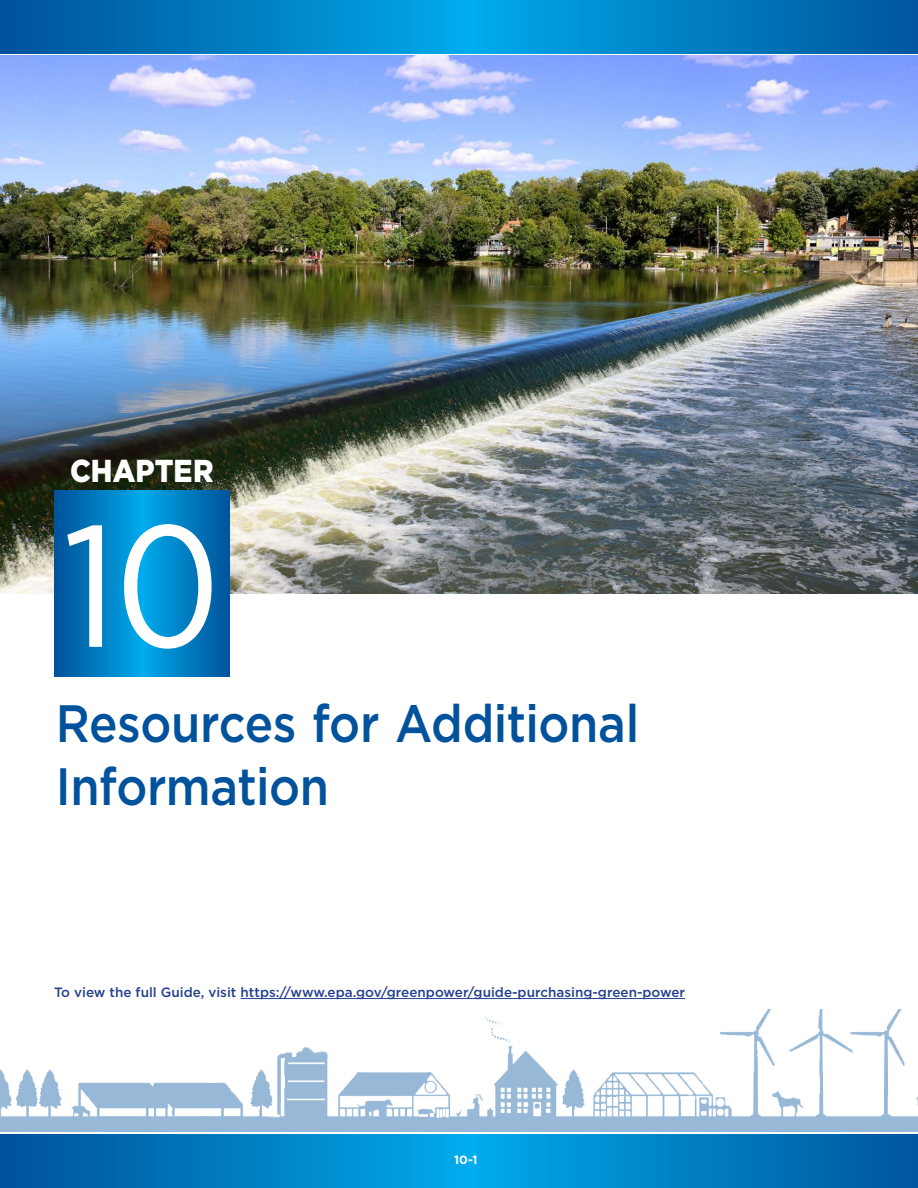
<style>
.page{position:relative;width:918px;height:1188px;background:#fff}
.page>*{position:absolute;margin:0;border:0;box-sizing:border-box;transform-origin:0 0}
.Chapter_number{font:172.5px "Gotham Narrow";color:#fff}
.chap_title_part1{font:500 52.5px/63px "Gotham";letter-spacing:-.01em;color:#00529c;scale:.9 1}
.Chapter{font:900 31.65px "Gotham";color:#fff;scale:.9 1}
.Page_numbers{font:500 13.5px "Gotham";color:#25408f}
.t1{font:700 12px "Gotham";color:#fff}
</style>
<div class="page">
<svg style="left:0;top:0;width:918px;height:54px;background:#007ec2"></svg>
<svg style="left:1px;top:1134px;width:917px;height:54px;background:#007ec2"></svg>
<hr style="left:0;top:1134px;width:1px;height:54px;background:#00549d">
<img style="left:0;top:1010px;width:918px;height:121px">
<hr style="left:241px;top:998px;width:444px;height:1px;background:#25408f">
<img style="left:0;top:56px;width:918px;height:537px">
<svg style="left:54px;top:490px;width:176px;height:187px;background:#007dc1"></svg>
<p class="Chapter" style="left:70px;top:449px;width:161px">CHAPTER</p>
<p class="Chapter_number" style="left:63px;top:479px;width:160px">1 03</p>
<p class="chap_title_part1" style="left:56px;top:691px;width:650px">Resources for Additional<br>Information</p>
<p class="Page_numbers" style="left:54px;top:984px;width:633px">To view the full Guide, visit https://www.epa.gov/greenpower/guide-purchasing-green-power</p>
<p class="t1" style="left:454px;top:1152px;width:25px">10-1</p>
</div>
